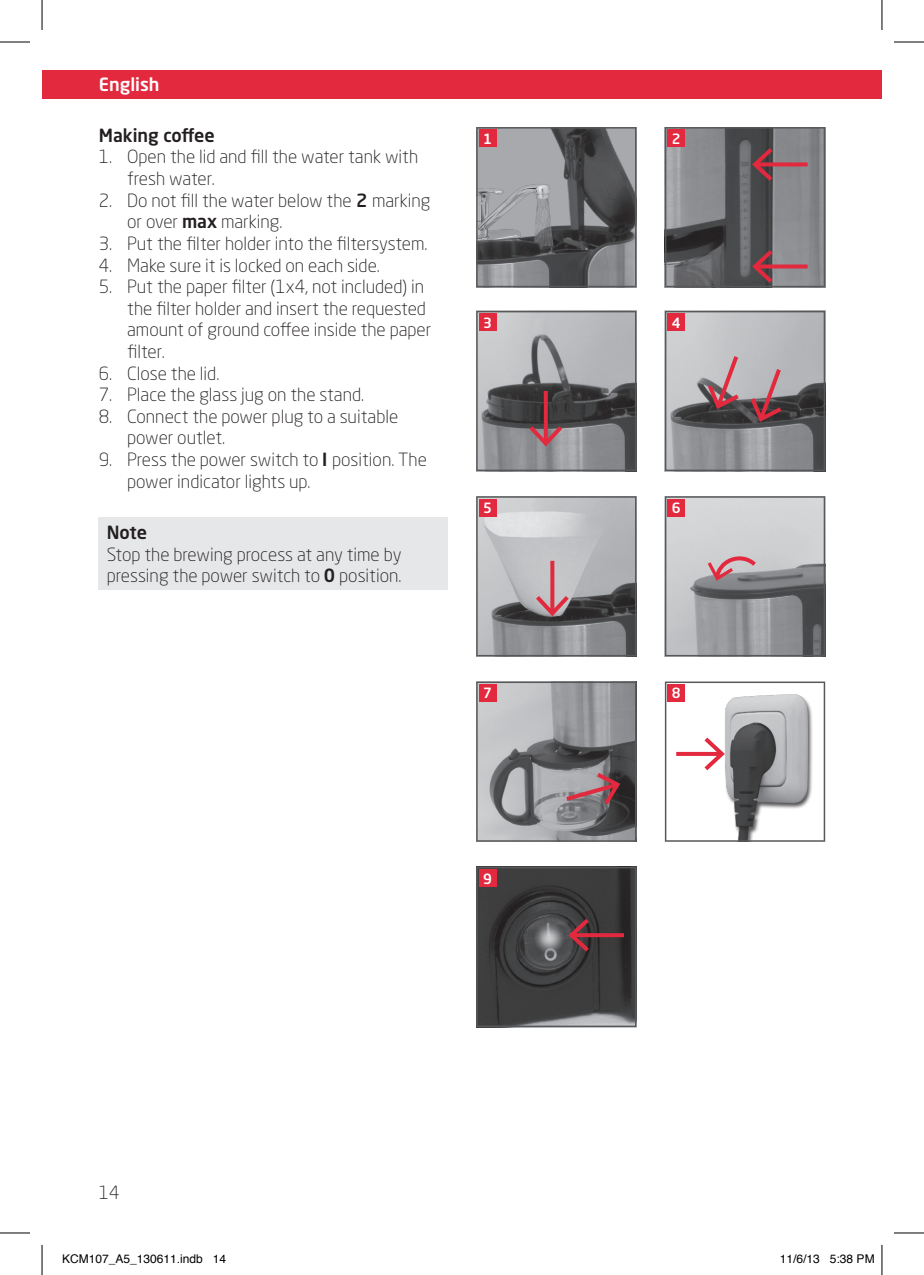
<style>
.page{position:relative;width:924px;height:1275px;background:#fff}
.page>*{position:absolute;margin:0;border:0;box-sizing:border-box;transform-origin:0 0}
.t1{font:300 18px/21.6px "Neo Sans W1 G";color:#231f20}
.t2{font:500 18px "Neo Sans W1 G";color:#231f20}
.t3{font:500 18px "Neo Sans W1 G";color:#fff}
.t4{font:500 14px "Neo Sans W1 G";color:#fff}
.t5{font:12px "Helvetica";color:#000}
.s1{font-weight:500}
</style>
<div class="page">
<div style="left:42px;top:70px;width:839px;height:29px;background:#e2293e"></div>
<svg style="left:476px;top:127px;width:160px;height:160px;background:#767779"></svg>
<div style="left:479px;top:130px;width:17px;height:17px;background:#e2293e"></div>
<svg style="left:664px;top:127px;width:160px;height:160px;background:#736f71"></svg>
<div style="left:667px;top:130px;width:17px;height:17px;background:#e2293e"></div>
<svg style="left:476px;top:311px;width:160px;height:160px;background:#8c8a8d"></svg>
<div style="left:479px;top:314px;width:17px;height:17px;background:#e2293e"></div>
<svg style="left:664px;top:311px;width:160px;height:160px;background:#9a9598"></svg>
<div style="left:667px;top:314px;width:17px;height:17px;background:#e2293e"></div>
<svg style="left:476px;top:496px;width:160px;height:160px;background:#a4a2a4"></svg>
<div style="left:479px;top:499px;width:17px;height:17px;background:#e2293e"></div>
<svg style="left:664px;top:496px;width:160px;height:160px;background:#aaa8ab"></svg>
<div style="left:667px;top:499px;width:17px;height:17px;background:#e2293e"></div>
<svg style="left:476px;top:681px;width:160px;height:160px;background:#918f92"></svg>
<div style="left:479px;top:684px;width:17px;height:17px;background:#e2293e"></div>
<svg style="left:664px;top:681px;width:160px;height:160px"></svg>
<div style="left:667px;top:684px;width:17px;height:17px;background:#e2293e"></div>
<svg style="left:476px;top:867px;width:160px;height:160px;background:#454243"></svg>
<div style="left:479px;top:869px;width:17px;height:17px;background:#e2293e"></div>
<div style="left:99px;top:517px;width:348px;height:73px;background:#e6e7e9"></div>
<hr style="left:0;top:42px;width:30px;height:1px;background:#000">
<hr style="left:893px;top:42px;width:30px;height:1px;background:#000">
<hr style="left:0;top:1232px;width:30px;height:1px;background:#000">
<hr style="left:893px;top:1232px;width:30px;height:1px;background:#000">
<hr style="left:42px;top:0;width:1px;height:30px;background:#000">
<hr style="left:42px;top:1245px;width:1px;height:30px;background:#000">
<hr style="left:881px;top:0;width:1px;height:30px;background:#000">
<hr style="left:881px;top:1245px;width:1px;height:30px;background:#000">
<p class="t3" style="left:99px;top:73px;width:62px">English</p>
<p class="t2" style="left:99px;top:124px;width:118px">Making coffee</p>
<p class="t1" style="left:127px;top:146px;width:292px;text-indent:-28px">1. Open the lid and fill the water tank with fresh water.</p>
<p class="t1" style="left:127px;top:189px;width:305px;text-indent:-28px">2. Do not fill the water below the <span class="s1">2</span> marking or over <span class="s1">max</span> marking.</p>
<p class="t1" style="left:99px;top:232px;width:330px">3. Put the filter holder into the filtersystem.</p>
<p class="t1" style="left:99px;top:254px;width:282px">4. Make sure it is locked on each side.</p>
<p class="t1" style="left:127px;top:275px;width:305px;text-indent:-28px">5. Put the paper filter (1x4, not included) in the filter holder and insert the requested amount of ground coffee inside the paper filter.</p>
<p class="t1" style="left:99px;top:362px;width:122px">6. Close the lid.</p>
<p class="t1" style="left:99px;top:383px;width:267px">7. Place the glass jug on the stand.</p>
<p class="t1" style="left:127px;top:405px;width:272px;text-indent:-28px">8. Connect the power plug to a suitable power outlet.</p>
<p class="t1" style="left:127px;top:448px;width:301px;text-indent:-28px">9. Press the power switch to <span class="s1">I</span> position. The power indicator lights up.</p>
<p class="t2" style="left:107px;top:521px;width:42px">Note</p>
<p class="t1" style="left:107px;top:543px;width:296px">Stop the brewing process at any time by pressing the power switch to <span class="s1">0</span> position.</p>
<p class="t4" style="left:483px;top:130px;width:10px">1</p>
<p class="t4" style="left:671px;top:130px;width:10px">2</p>
<p class="t4" style="left:483px;top:313px;width:10px">3</p>
<p class="t4" style="left:671px;top:313px;width:10px">4</p>
<p class="t4" style="left:483px;top:499px;width:10px">5</p>
<p class="t4" style="left:671px;top:499px;width:10px">6</p>
<p class="t4" style="left:483px;top:684px;width:10px">7</p>
<p class="t4" style="left:671px;top:684px;width:10px">8</p>
<p class="t4" style="left:483px;top:869px;width:10px">9</p>
<p class="t1" style="left:99px;top:1181px;width:22px">14</p>
<p class="t5" style="left:62px;top:1249px;width:166px">KCM107_A5_130611.indb 14</p>
<p class="t5" style="left:779px;top:1249px;width:96px">11/6/13 5:38 PM</p>
</div>
